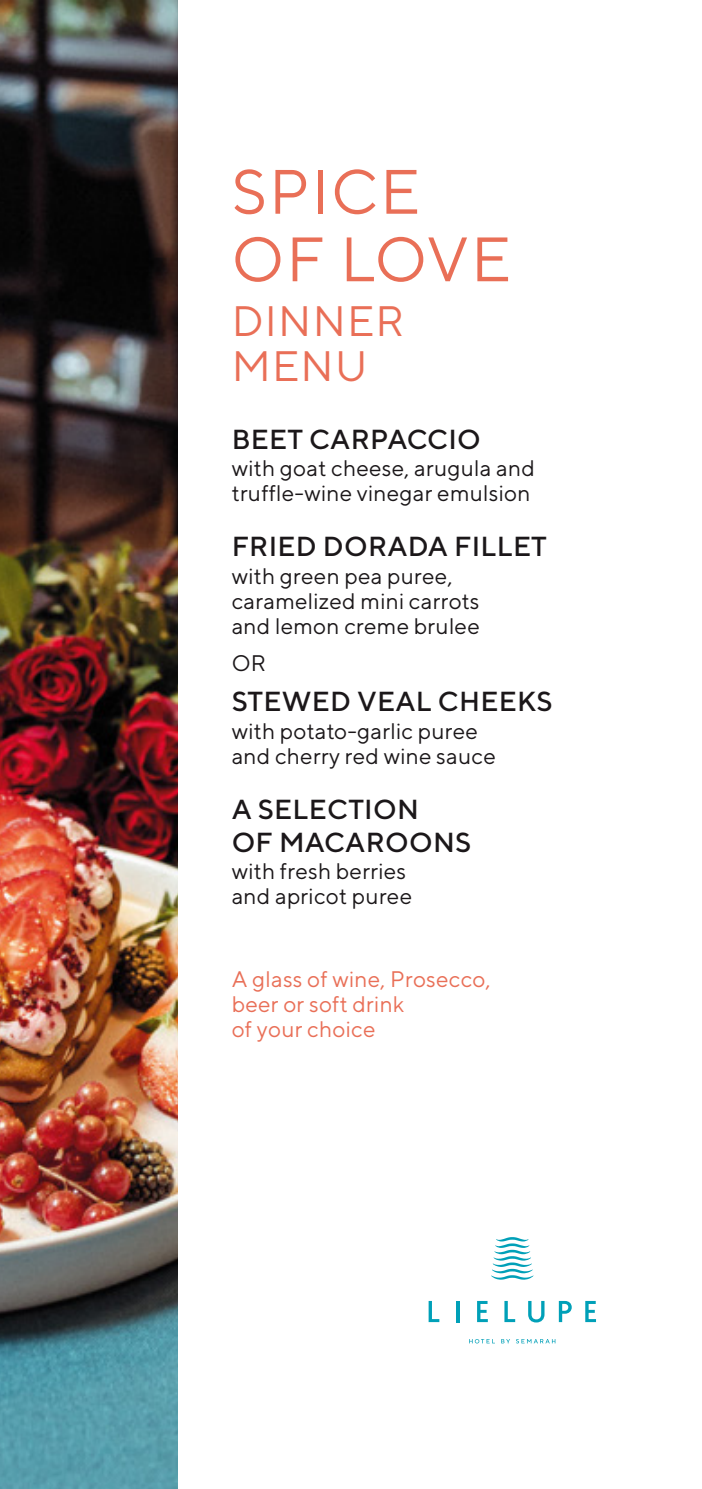
<style>
.page{position:relative;width:702px;height:1489px;background:#fff}
.page>*{position:absolute;margin:0;border:0;box-sizing:border-box;transform-origin:0 0}
.t1{font:62.5px/67.5px "TT Norms";letter-spacing:.03em;color:#e96f57}
.t2{font:42.5px/45px "TT Norms";letter-spacing:.03em;color:#e96f57}
.t3{font:500 27.5px/32.5px "TT Norms";letter-spacing:.01em;color:#1b1719}
.t4{font:22.5px/25px "TT Norms";letter-spacing:.01em;color:#1b1719}
.t5{font:22.5px/25px "TT Norms";letter-spacing:.01em;color:#e96f57}
</style>
<div class="page">
<svg style="left:428px;top:1300px;width:11px;height:21px"></svg>
<hr style="left:456px;top:1300px;width:3px;height:21px;background:#00a0b8">
<svg style="left:477px;top:1300px;width:11px;height:21px"></svg>
<svg style="left:504px;top:1300px;width:11px;height:21px"></svg>
<svg style="left:528px;top:1300px;width:16px;height:22px"></svg>
<svg style="left:559px;top:1300px;width:12px;height:21px"></svg>
<svg style="left:585px;top:1300px;width:11px;height:21px"></svg>
<svg style="left:491px;top:1237px;width:42px;height:42px"></svg>
<svg style="left:469px;top:1339px;width:26px;height:4px"></svg>
<svg style="left:501px;top:1339px;width:9px;height:4px"></svg>
<svg style="left:516px;top:1339px;width:39px;height:4px"></svg>
<img style="left:0;top:0;width:177px;height:1488px">
<h1 class="t1" style="left:232px;top:157px;width:281px">SPICE<br>OF LOVE</h1>
<h2 class="t2" style="left:232px;top:298px;width:174px">DINNER<br>MENU</h2>
<p class="t3" style="left:232px;top:422px;width:251px">BEET CARPACCIO</p>
<p class="t4" style="left:232px;top:455px;width:305px">with goat cheese, arugula and truffle-wine vinegar emulsion</p>
<p class="t3" style="left:232px;top:530px;width:317px">FRIED DORADA FILLET</p>
<p class="t4" style="left:232px;top:563px;width:250px">with green pea puree, caramelized mini carrots and lemon creme brulee</p>
<p class="t4" style="left:232px;top:650px;width:36px">OR</p>
<p class="t3" style="left:232px;top:685px;width:322px">STEWED VEAL CHEEKS</p>
<p class="t4" style="left:232px;top:718px;width:266px">with potato-garlic puree and cherry red wine sauce</p>
<p class="t3" style="left:232px;top:792px;width:241px">A SELECTION<br>OF MACAROONS</p>
<p class="t4" style="left:232px;top:858px;width:182px">with fresh berries and apricot puree</p>
<p class="t5" style="left:232px;top:965px;width:260px">A glass of wine, Prosecco, beer or soft drink<br>of your choice</p>
</div>
